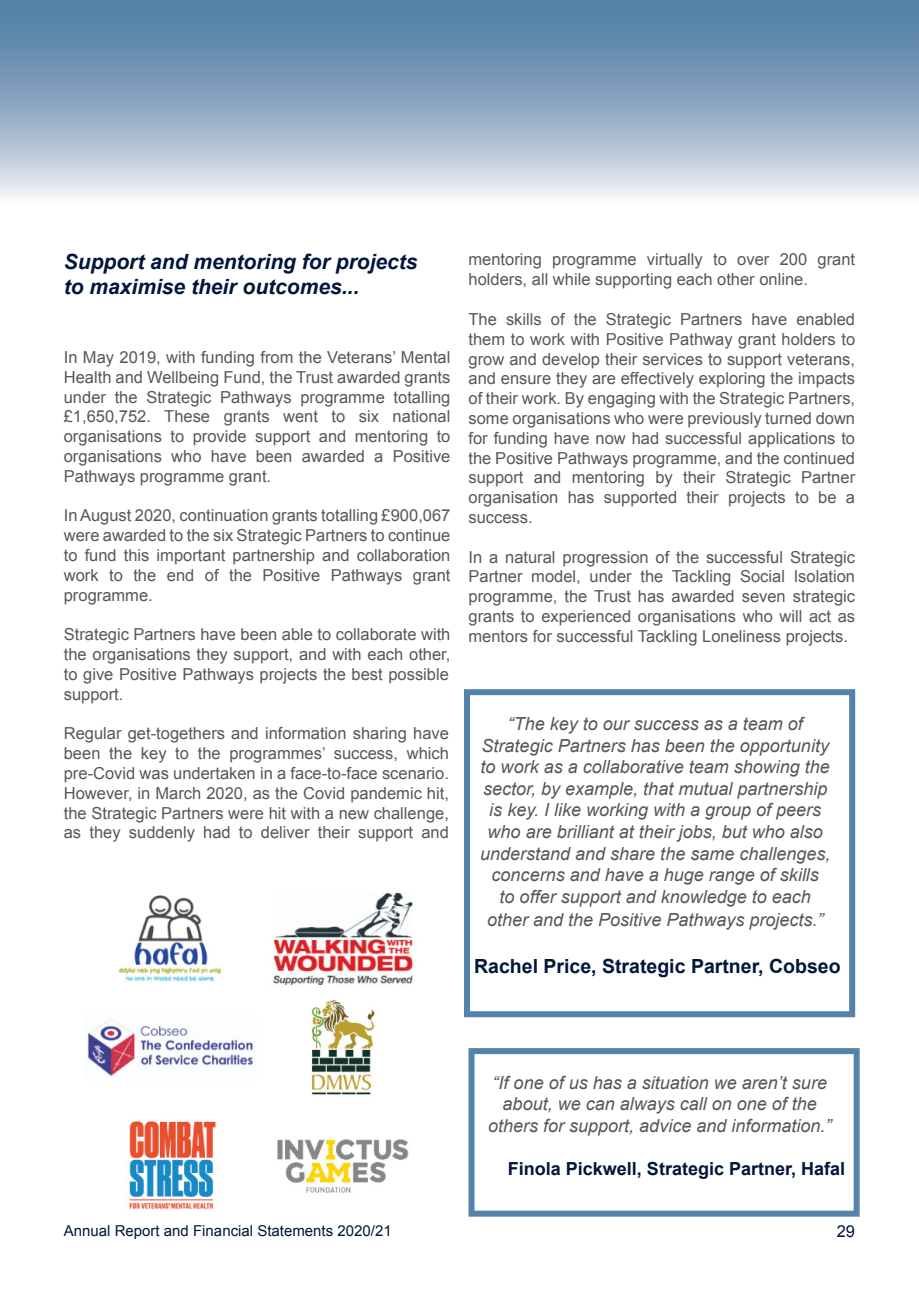
<style>
.page{position:relative;width:919px;height:1289px;background:#fff}
.page>*{position:absolute;margin:0;border:0;box-sizing:border-box;transform-origin:0 0}
.body_text_June_2021{font:italic 700 21px/25.2px "Arial";color:#00163b}
.body_text_June_2021-2{font:700 19.5px "Arial";color:#00163b}
.body_text_June_2021-3{font:italic 18px/21.6px "Arial";color:#575758;text-align:center}
.body_text_June_2021-4{font:700 18px "Arial";color:#00163b}
.body_text_June_2021-5{font:16.5px/19.8px "Arial";color:#575758;text-align:justify}
.t1{font:16.5px "Arial";color:#00163b}
.t2{font:15px "Arial";color:#00163b}
</style>
<div class="page">
<svg style="left:0;top:0;width:918px;height:198px;background:#91abc5"></svg>
<div style="left:464px;top:689px;width:391px;height:328px;border:6px solid #5482ab"></div>
<div style="left:468px;top:1048px;width:391px;height:168px;border:6px solid #5482ab"></div>
<img style="left:87px;top:892px;width:326px;height:318px">
<p class="body_text_June_2021" style="left:64px;top:249px;width:355px">Support and mentoring for projects to maximise their outcomes...</p>
<p class="body_text_June_2021-5" style="left:468px;top:250px;width:388px">mentoring programme virtually to over 200 grant holders, all while supporting each other online.</p>
<p class="body_text_June_2021-5" style="left:468px;top:309px;width:388px">The skills of the Strategic Partners have enabled them to work with Positive Pathway grant holders to grow and develop their services to support veterans, and ensure they are effectively exploring the impacts of their work. By engaging with the Strategic Partners, some organisations who were previously turned down for funding have now had successful applications to the Positive Pathways programme, and the continued support and mentoring by their Strategic Partner organisation has supported their projects to be a success.</p>
<p class="body_text_June_2021-5" style="left:468px;top:547px;width:388px">In a natural progression of the successful Strategic Partner model, under the Tackling Social Isolation programme, the Trust has awarded seven strategic grants to experienced organisations who will act as mentors for successful Tackling Loneliness projects.</p>
<p class="body_text_June_2021-5" style="left:64px;top:347px;width:388px">In May 2019, with funding from the Veterans’ Mental Health and Wellbeing Fund, the Trust awarded grants under the Strategic Pathways programme totalling £1,650,752. These grants went to six national organisations to provide support and mentoring to organisations who have been awarded a Positive Pathways programme grant.</p>
<p class="body_text_June_2021-5" style="left:64px;top:506px;width:388px">In August 2020, continuation grants totalling £900,067 were awarded to the six Strategic Partners to continue to fund this important partnership and collaboration work to the end of the Positive Pathways grant programme.</p>
<p class="body_text_June_2021-5" style="left:64px;top:624px;width:388px">Strategic Partners have been able to collaborate with the organisations they support, and with each other, to give Positive Pathways projects the best possible support.</p>
<p class="body_text_June_2021-5" style="left:64px;top:723px;width:386px">Regular get-togethers and information sharing have been the key to the programmes’ success, which pre-Covid was undertaken in a face-to-face scenario.<br>However, in March 2020, as the Covid pandemic hit, the Strategic Partners were hit with a new challenge, as they suddenly had to deliver their support and</p>
<p class="body_text_June_2021-3" style="left:480px;top:713px;width:352px">“The key to our success as a team of Strategic Partners has been the opportunity to work as a collaborative team showing the sector, by example, that mutual partnership is key. I like working with a group of peers who are brilliant at their jobs, but who also understand and share the same challenges, concerns and have a huge range of skills<br>to offer support and knowledge to each</p>
<p class="body_text_June_2021-3" style="left:487px;top:909px;width:338px">other and the Positive Pathways projects.”</p>
<p class="body_text_June_2021-2" style="left:474px;top:953px;width:368px">Rachel Price, Strategic Partner, Cobseo</p>
<p class="body_text_June_2021-3" style="left:488px;top:1071px;width:345px">“If one of us has a situation we aren’t sure about, we can always call on one of the others for support, advice and information.”</p>
<p class="body_text_June_2021-4" style="left:508px;top:1157px;width:339px">Finola Pickwell, Strategic Partner, Hafal</p>
<p class="t2" style="left:64px;top:1220px;width:329px">Annual Report and Financial Statements 2020/21</p>
<p class="t1" style="left:836px;top:1220px;width:20px">29</p>
</div>
